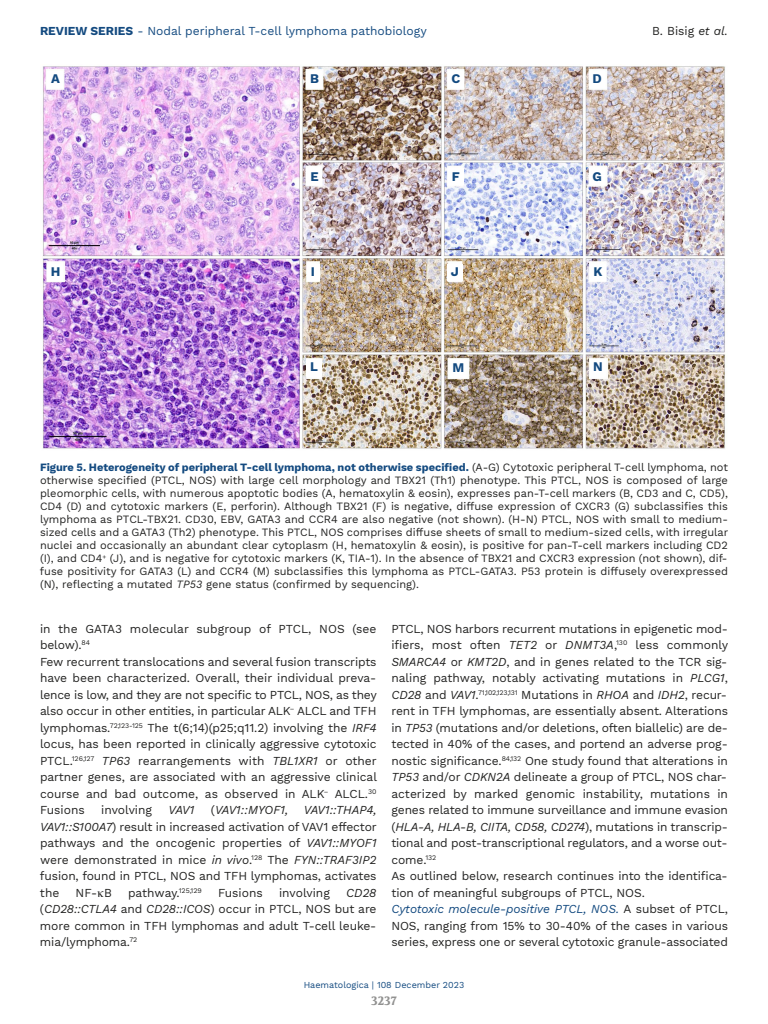
<style>
.page{position:relative;width:768px;height:1024px;background:#fff}
.page>*{position:absolute;margin:0;border:0;box-sizing:border-box;transform-origin:0 0}
.t1{font:700 13px "Work Sans";color:#134a80}
.t2{font:12px/16.5px "Work Sans";letter-spacing:-.01em;color:#222221}
.t3{font:12px "Work Sans";color:#134a80}
.t4{font:italic 12px "Work Sans";letter-spacing:-.01em;color:#222221}
.t5{font:700 12px "Volkhov";color:#919190}
.t6{font:11px/13px "Work Sans";color:#222221;text-align:justify}
.t7{font:9px "Work Sans";color:#134a80}
.s1{font-weight:700}
.s2{font-style:italic}
.s3{font-weight:700;color:#134a80}
.s4{font-style:normal}
.s5{font-style:italic;color:#134a80}
</style>
<div class="page">
<img style="left:42px;top:66px;width:683px;height:383px">
<div style="left:48px;top:71px;width:15px;height:17px;background:#fff"></div>
<div style="left:307px;top:71px;width:15px;height:17px;background:#fff"></div>
<div style="left:448px;top:71px;width:16px;height:17px;background:#fff"></div>
<div style="left:590px;top:71px;width:15px;height:17px;background:#fff"></div>
<div style="left:307px;top:169px;width:15px;height:16px;background:#fff"></div>
<div style="left:448px;top:169px;width:16px;height:16px;background:#fff"></div>
<div style="left:590px;top:169px;width:15px;height:16px;background:#fff"></div>
<div style="left:48px;top:264px;width:15px;height:16px;background:#fff"></div>
<div style="left:307px;top:264px;width:12px;height:16px;background:#fff"></div>
<div style="left:306px;top:359px;width:16px;height:17px;background:#fff"></div>
<div style="left:451px;top:360px;width:15px;height:17px;background:#fff"></div>
<div style="left:590px;top:359px;width:16px;height:17px;background:#fff"></div>
<div style="left:447px;top:264px;width:16px;height:16px;background:#fff"></div>
<div style="left:590px;top:264px;width:16px;height:16px;background:#fff"></div>
<p class="t3" style="left:40px;top:24px;width:388px"><span class="s1">REVIEW SERIES</span> - Nodal peripheral T-cell lymphoma pathobiology</p>
<p class="t2" style="left:652px;top:23px;width:77px">B. Bisig <span class="s2">et al.</span></p>
<p class="t1" style="left:51px;top:71px;width:10px">A</p>
<p class="t1" style="left:310px;top:71px;width:10px">B</p>
<p class="t1" style="left:451px;top:71px;width:10px">C</p>
<p class="t1" style="left:593px;top:71px;width:11px">D</p>
<p class="t1" style="left:310px;top:169px;width:10px">E</p>
<p class="t1" style="left:452px;top:169px;width:9px">F</p>
<p class="t1" style="left:593px;top:169px;width:11px">G</p>
<p class="t1" style="left:51px;top:264px;width:11px">H</p>
<p class="t1" style="left:311px;top:264px;width:6px">I</p>
<p class="t1" style="left:451px;top:264px;width:10px">J</p>
<p class="t1" style="left:594px;top:264px;width:11px">K</p>
<p class="t1" style="left:310px;top:359px;width:9px">L</p>
<p class="t1" style="left:453px;top:360px;width:13px">M</p>
<p class="t1" style="left:593px;top:359px;width:11px">N</p>
<p class="t6" style="left:40px;top:461px;width:690px"><span class="s3">Figure 5. Heterogeneity of peripheral T-cell lymphoma, not otherwise specified.</span> (A-G) Cytotoxic peripheral T-cell lymphoma, not otherwise specified (PTCL, NOS) with large cell morphology and TBX21 (Th1) phenotype. This PTCL, NOS is composed of large pleomorphic cells, with numerous apoptotic bodies (A, hematoxylin &amp; eosin), expresses pan-T-cell markers (B, CD3 and C, CD5), CD4 (D) and cytotoxic markers (E, perforin). Although TBX21 (F) is negative, diffuse expression of CXCR3 (G) subclassifies this lymphoma as PTCL-TBX21. CD30, EBV, GATA3 and CCR4 are also negative (not shown). (H-N) PTCL, NOS with small to medium&shy;sized cells and a GATA3 (Th2) phenotype. This PTCL, NOS comprises diffuse sheets of small to medium-sized cells, with irregular nuclei and occasionally an abundant clear cytoplasm (H, hematoxylin &amp; eosin), is positive for pan-T-cell markers including CD2 (I), and CD4<sup>+</sup> (J), and is negative for cytotoxic markers (K, TIA-1). In the absence of TBX21 and CXCR3 expression (not shown), dif&shy;fuse positivity for GATA3 (L) and CCR4 (M) subclassifies this lymphoma as PTCL-GATA3. P53 protein is diffusely overexpressed (N), reflecting a mutated <span class="s2">TP53</span> gene status (confirmed by sequencing).</p>
<p class="t2" style="left:40px;top:620px;width:339px">in the GATA3 molecular subgroup of PTCL, NOS (see below).<sup>84<br></sup>Few recurrent translocations and several fusion transcripts have been characterized. Overall, their individual preva&shy;lence is low, and they are not specific to PTCL, NOS, as they also occur in other entities, in particular ALK<sup>–</sup> ALCL and TFH lymphomas.<sup>72,123-125</sup> The t(6;14)(p25;q11.2) involving the <span class="s2">IRF4 </span>locus, has been reported in clinically aggressive cytotoxic PTCL.<sup>126,127</sup> <span class="s2">TP63</span> rearrangements with <span class="s2">TBL1XR1</span> or other partner genes, are associated with an aggressive clinical course and bad outcome, as observed in ALK<sup>–</sup> ALCL.<sup>30<br></sup>Fusions</p>
<p class="t2" style="left:101px;top:802px;width:52px">involving</p>
<p class="t4" style="left:169px;top:803px;width:27px">VAV1</p>
<p class="t4" style="left:211px;top:803px;width:79px"><span class="s4">(</span>VAV1::MYOF1,</p>
<p class="t2" style="left:40px;top:802px;width:338px;text-align:justify;text-indent:264px"><span class="s2">VAV1::THAP4, VAV1::S100A7</span>) result in increased activation of VAV1 effector pathways and the oncogenic properties of <span class="s2">VAV1::MYOF1 </span>were demonstrated in mice <span class="s2">in vivo</span>.<sup>128</sup> The <span class="s2">FYN::TRAF3IP2 </span>fusion, found in PTCL, NOS and TFH lymphomas, activates the</p>
<p class="t2" style="left:76px;top:884px;width:38px">NF- B</p>
<p class="t2" style="left:128px;top:884px;width:75px">pathway.<sup>125,129</sup></p>
<p class="t2" style="left:218px;top:884px;width:46px">Fusions</p>
<p class="t2" style="left:279px;top:884px;width:52px">involving</p>
<p class="t2" style="left:40px;top:884px;width:338px;text-align:justify;text-indent:306px"><span class="s2">CD28 </span>(<span class="s2">CD28::CTLA4</span> and <span class="s2">CD28::ICOS</span>) occur in PTCL, NOS but are more common in TFH lymphomas and adult T-cell leuke&shy;mia/lymphoma.<sup>72</sup></p>
<p class="t2" style="left:391px;top:620px;width:338px">PTCL, NOS harbors recurrent mutations in epigenetic mod&shy;ifiers, most often <span class="s2">TET2</span> or <span class="s2">DNMT3A</span>,<sup>130</sup> less commonly <span class="s2">SMARCA4</span> or <span class="s2">KMT2D</span>, and in genes related to the TCR sig&shy;naling pathway, notably activating mutations in <span class="s2">PLCG1</span>, <span class="s2">CD28</span> and <span class="s2">VAV1</span>.<sup>71,102,123,131</sup> Mutations in <span class="s2">RHOA</span> and <span class="s2">IDH2</span>, recur&shy;rent in TFH lymphomas, are essentially absent. Alterations in <span class="s2">TP53</span> (mutations and/or deletions, often biallelic) are de&shy;tected in 40% of the cases, and portend an adverse prog&shy;nostic significance.<sup>84,132</sup> One study found that alterations in <span class="s2">TP53</span> and/or <span class="s2">CDKN2A</span> delineate a group of PTCL, NOS char&shy;acterized by marked genomic instability, mutations in genes related to immune surveillance and immune evasion (<span class="s2">HLA-A, HLA-B, CIITA, CD58, CD274</span>), mutations in transcrip&shy;tional and post-transcriptional regulators, and a worse out&shy;come.<sup>132<br></sup>As outlined below, research continues into the identifica&shy;tion of meaningful subgroups of PTCL, NOS.<br><span class="s5">Cytotoxic molecule-positive PTCL, NOS.</span> A subset of PTCL, NOS, ranging from 15% to 30-40% of the cases in various series, express one or several cytotoxic granule-associated</p>
<p class="t7" style="left:304px;top:979px;width:162px">Haematologica | 108 December 2023</p>
<p class="t5" style="left:371px;top:993px;width:27px">3237</p>
</div>
